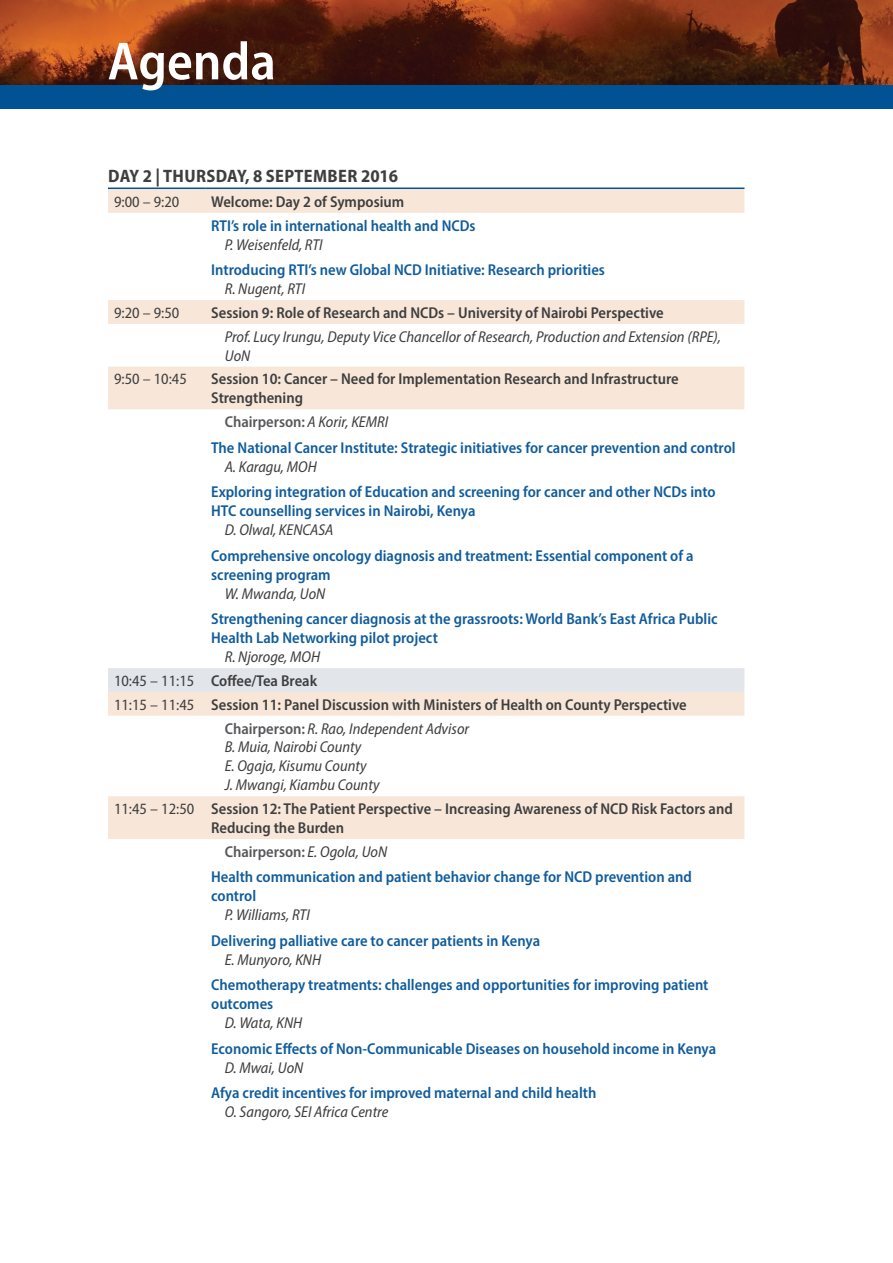
<style>
.page{position:relative;width:893px;height:1263px;background:#fff}
.page>*{position:absolute;margin:0;border:0;box-sizing:border-box;transform-origin:0 0}
.HEADER_1{font:600 semi-condensed 54px "Myriad Pro";color:#fff}
.Table_-_Subhead_Row{font:700 semi-condensed 18px "Myriad Pro";letter-spacing:.02em;color:#3e3e3f}
.Agenda_-_Table_text{font:600 semi-condensed 15.75px/18.9px "Myriad Pro";color:#105c9c}
.Agenda_-_Table_text-2{font:600 semi-condensed 15.75px/18.9px "Myriad Pro";color:#3e3e3f}
.Agenda_text-_Table_t{font:italic semi-condensed 15.75px/18.9px "Myriad Pro";color:#3e3e3f}
.Table_text_-_Left_co{font:semi-condensed 15.75px "Myriad Pro";color:#3e3e3f}
.Agenda_text-_Table_t-2{font:600 semi-condensed 15.75px "Myriad Pro";color:#57585a}
.s1{font-weight:400;font-style:italic;color:#3e3e3f}
.s2{font-weight:600;font-style:normal;color:#57585a}
</style>
<div class="page">
<img style="left:0;top:0;width:893px;height:86px">
<div style="left:0;top:86px;width:893px;height:23px;background:#005294"></div>
<svg style="left:108px;top:189px;width:636px;height:650px"></svg>
<div style="left:108px;top:668px;width:636px;height:24px;background:#e2e6ea"></div>
<hr style="left:108px;top:188px;width:97px;height:1px;background:#005294">
<hr style="left:205px;top:188px;width:539px;height:1px;background:#005294">
<p class="HEADER_1" style="left:108px;top:27px;width:170px">Agenda</p>
<p class="Table_-_Subhead_Row" style="left:108px;top:165px;width:291px">DAY 2 | THURSDAY, 8 SEPTEMBER 2016</p>
<p class="Table_text_-_Left_co" style="left:114px;top:192px;width:67px">9:00 – 9:20</p>
<p class="Agenda_-_Table_text-2" style="left:211px;top:192px;width:195px">Welcome: Day 2 of Symposium</p>
<p class="Agenda_-_Table_text" style="left:211px;top:216px;width:266px">RTI’s role in international health and NCDs</p>
<p class="Agenda_text-_Table_t" style="left:225px;top:235px;width:99px">P. Weisenfeld, RTI</p>
<p class="Agenda_-_Table_text" style="left:211px;top:260px;width:395px">Introducing RTI’s new Global NCD Initiative: Research priorities</p>
<p class="Agenda_text-_Table_t" style="left:225px;top:279px;width:82px">R. Nugent, RTI</p>
<p class="Table_text_-_Left_co" style="left:114px;top:303px;width:67px">9:20 – 9:50</p>
<p class="Agenda_-_Table_text-2" style="left:211px;top:303px;width:454px">Session 9: Role of Research and NCDs – University of Nairobi Perspective</p>
<p class="Agenda_text-_Table_t" style="left:225px;top:327px;width:498px">Prof. Lucy Irungu, Deputy Vice Chancellor of Research, Production and Extension (RPE),<br>UoN</p>
<p class="Table_text_-_Left_co" style="left:114px;top:369px;width:74px">9:50 – 10:45</p>
<p class="Agenda_-_Table_text-2" style="left:211px;top:369px;width:469px">Session 10: Cancer – Need for Implementation Research and Infrastructure<br>Strengthening</p>
<p class="Agenda_text-_Table_t-2" style="left:225px;top:412px;width:165px">Chairperson: <span class="s1">A Korir, KEMRI</span></p>
<p class="Agenda_-_Table_text" style="left:211px;top:438px;width:526px">The National Cancer Institute: Strategic initiatives for cancer prevention and control</p>
<p class="Agenda_text-_Table_t" style="left:225px;top:457px;width:94px">A. Karagu, MOH</p>
<p class="Agenda_-_Table_text" style="left:211px;top:482px;width:506px">Exploring integration of Education and screening for cancer and other NCDs into<br>HTC counselling services in Nairobi, Kenya</p>
<p class="Agenda_text-_Table_t" style="left:225px;top:520px;width:110px">D. Olwal, KENCASA</p>
<p class="Agenda_-_Table_text" style="left:211px;top:546px;width:484px">Comprehensive oncology diagnosis and treatment: Essential component of a screening program</p>
<p class="Agenda_text-_Table_t" style="left:225px;top:584px;width:102px">W. Mwanda, UoN</p>
<p class="Agenda_-_Table_text" style="left:211px;top:609px;width:508px">Strengthening cancer diagnosis at the grassroots: World Bank’s East Africa Public<br>Health Lab Networking pilot project</p>
<p class="Agenda_text-_Table_t" style="left:225px;top:647px;width:97px">R. Njoroge, MOH</p>
<p class="Table_text_-_Left_co" style="left:114px;top:671px;width:82px">10:45 – 11:15</p>
<p class="Agenda_-_Table_text-2" style="left:211px;top:671px;width:107px">Coffee/Tea Break</p>
<p class="Table_text_-_Left_co" style="left:114px;top:695px;width:82px">11:15 – 11:45</p>
<p class="Agenda_-_Table_text-2" style="left:211px;top:695px;width:477px">Session 11: Panel Discussion with Ministers of Health on County Perspective</p>
<p class="Agenda_text-_Table_t" style="left:225px;top:719px;width:246px"><span class="s2">Chairperson:</span> R. Rao, Independent Advisor<br>B. Muia, Nairobi County<br>E. Ogaja, Kisumu County<br>J. Mwangi, Kiambu County</p>
<p class="Table_text_-_Left_co" style="left:114px;top:799px;width:82px">11:45 – 12:50</p>
<p class="Agenda_-_Table_text-2" style="left:211px;top:799px;width:523px">Session 12: The Patient Perspective – Increasing Awareness of NCD Risk Factors and<br>Reducing the Burden</p>
<p class="Agenda_text-_Table_t-2" style="left:225px;top:842px;width:164px">Chairperson: <span class="s1">E. Ogola, UoN</span></p>
<p class="Agenda_-_Table_text" style="left:211px;top:867px;width:482px">Health communication and patient behavior change for NCD prevention and control</p>
<p class="Agenda_text-_Table_t" style="left:225px;top:905px;width:87px">P. Williams, RTI</p>
<p class="Agenda_-_Table_text" style="left:211px;top:931px;width:330px">Delivering palliative care to cancer patients in Kenya</p>
<p class="Agenda_text-_Table_t" style="left:225px;top:950px;width:98px">E. Munyoro, KNH</p>
<p class="Agenda_-_Table_text" style="left:211px;top:975px;width:499px">Chemotherapy treatments: challenges and opportunities for improving patient outcomes</p>
<p class="Agenda_text-_Table_t" style="left:225px;top:1013px;width:79px">D. Wata, KNH</p>
<p class="Agenda_-_Table_text" style="left:211px;top:1039px;width:507px">Economic Effects of Non-Communicable Diseases on household income in Kenya</p>
<p class="Agenda_text-_Table_t" style="left:225px;top:1058px;width:80px">D. Mwai, UoN</p>
<p class="Agenda_-_Table_text" style="left:211px;top:1083px;width:387px">Afya credit incentives for improved maternal and child health</p>
<p class="Agenda_text-_Table_t" style="left:225px;top:1102px;width:165px">O. Sangoro, SEI Africa Centre</p>
</div>
